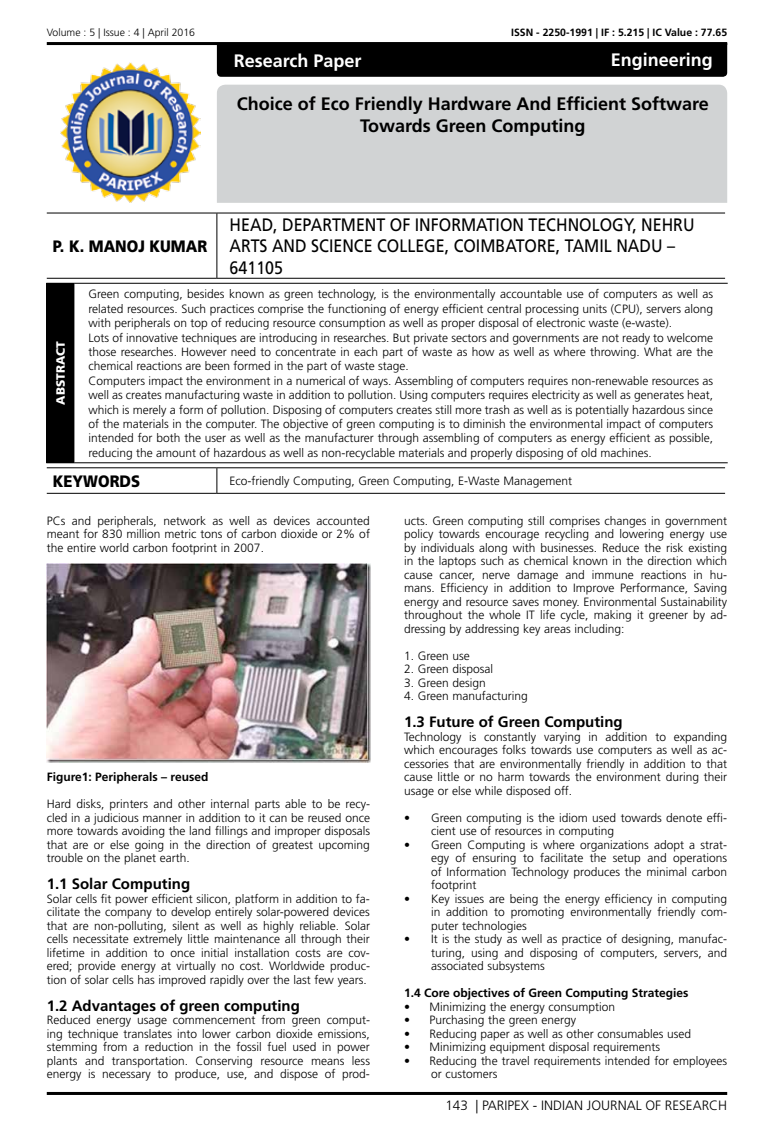
<style>
.page{position:relative;width:774px;height:1136px;background:#fff}
.page>*{position:absolute;margin:0;border:0;box-sizing:border-box;transform-origin:0 0}
.t1{font:18px/21.6px "Frutiger LT Std";color:#000;scale:.89 1}
.t2{font:700 18px/21.6px "Frutiger LT Std";color:#000;text-align:center}
.t3{font:700 18px "Frutiger LT Std";color:#fff}
.t4{font:900 16.5px "Frutiger LT Std";color:#000;scale:.9 1}
.t5{font:700 15px "Frutiger LT Std";color:#000}
.t6{font:300 13.5px "Frutiger LT Std";color:#000}
.t7{font:300 12px/13.5px "Frutiger LT Std";color:#000;text-align:justify}
.t8{font:700 12px "Frutiger LT Std";color:#000}
.t9{font:900 12px "Frutiger LT Std";color:#fff}
.t10{font:700 10.5px "Frutiger LT Std";color:#000}
.t11{font:300 10.5px "Frutiger LT Std";color:#000}
</style>
<div class="page">
<hr style="left:47px;top:42px;width:680px;height:3px;background:#000">
<hr style="left:47px;top:1091px;width:680px;height:3px;background:#000">
<div style="left:217px;top:85px;width:510px;height:118px;background:#d1d3d4"></div>
<div style="left:217px;top:45px;width:510px;height:32px;background:#000"></div>
<img style="left:61px;top:63px;width:139px;height:140px">
<hr style="left:47px;top:213px;width:170px;height:1px;background:#000">
<hr style="left:217px;top:213px;width:508px;height:1px;background:#000">
<hr style="left:216px;top:213px;width:1px;height:65px;background:#000">
<hr style="left:47px;top:278px;width:170px;height:1px;background:#000">
<hr style="left:217px;top:278px;width:508px;height:1px;background:#000">
<hr style="left:47px;top:467px;width:170px;height:1px;background:#000">
<hr style="left:217px;top:467px;width:508px;height:1px;background:#000">
<svg style="left:216px;top:468px;width:1px;height:25px"></svg>
<hr style="left:47px;top:493px;width:170px;height:1px;background:#000">
<hr style="left:217px;top:493px;width:508px;height:1px;background:#000">
<div style="left:47px;top:283px;width:27px;height:179px;background:#000"></div>
<hr style="left:46px;top:283px;width:1px;height:179px;background:#000">
<hr style="left:74px;top:283px;width:654px;height:1px;background:#000">
<hr style="left:74px;top:283px;width:1px;height:179px;background:#000">
<svg style="left:46px;top:462px;width:28px;height:1px"></svg>
<hr style="left:74px;top:462px;width:654px;height:1px;background:#000">
<img style="left:47px;top:563px;width:323px;height:199px">
<p class="t11" style="left:47px;top:27px;width:150px">Volume : 5 | Issue : 4 | April 2016</p>
<p class="t10" style="left:511px;top:27px;width:217px">ISSN - 2250-1991 | IF : 5.215 | IC Value : 77.65</p>
<h1 class="t3" style="left:611px;top:49px;width:104px">Engineering</h1>
<h1 class="t3" style="left:234px;top:50px;width:129px">Research Paper</h1>
<h1 class="t2" style="left:237px;top:93px;width:473px">Choice of Eco Friendly Hardware And Efficient Software<br>Towards Green Computing</h1>
<h2 class="t4" style="left:53px;top:236px;width:173px">P. K. MANOJ KUMAR</h2>
<h1 class="t1" style="left:230px;top:214px;width:524px">HEAD, DEPARTMENT OF INFORMATION TECHNOLOGY, NEHRU<br>ARTS AND SCIENCE COLLEGE, COIMBATORE, TAMIL NADU –<br>641105</h1>
<p class="t9" style="left:53px;top:404px;width:65px;rotate:-90deg">ABSTRACT</p>
<p class="t7" style="left:88px;top:287px;width:626px;line-height:14.4px;text-align:left">Green computing, besides known as green technology, is the environmentally accountable use of computers as well as related resources. Such practices comprise the functioning of energy efficient central processing units (CPU), servers along with peripherals on top of reducing resource consumption as well as proper disposal of electronic waste (e-waste).<br>Lots of innovative techniques are introducing in researches. But private sectors and governments are not ready to welcome those researches. However need to concentrate in each part of waste as how as well as where throwing. What are the chemical reactions are been formed in the part of waste stage.<br>Computers impact the environment in a numerical of ways. Assembling of computers requires non-renewable resources as well as creates manufacturing waste in addition to pollution. Using computers requires electricity as well as generates heat, which is merely a form of pollution. Disposing of computers creates still more trash as well as is potentially hazardous since of the materials in the computer. The objective of green computing is to diminish the environmental impact of computers intended for both the user as well as the manufacturer through assembling of computers as energy efficient as possible, reducing the amount of hazardous as well as non-recyclable materials and properly disposing of old machines.</p>
<h2 class="t4" style="left:53px;top:471px;width:99px">KEYWORDS</h2>
<p class="t7" style="left:230px;top:474px;width:344px">Eco-friendly Computing, Green Computing, E-Waste Management</p>
<p class="t7" style="left:47px;top:514px;width:325px">PCs and peripherals, network as well as devices accounted meant for 830 million metric tons of carbon dioxide or 2% of the entire world carbon footprint in 2007.</p>
<p class="t8" style="left:47px;top:770px;width:163px">Figure1: Peripherals – reused</p>
<p class="t7" style="left:47px;top:797px;width:325px">Hard disks, printers and other internal parts able to be recy&shy;cled in a judicious manner in addition to it can be reused once more towards avoiding the land fillings and improper disposals that are or else going in the direction of greatest upcoming trouble on the planet earth.</p>
<p class="t5" style="left:47px;top:875px;width:145px">1.1 Solar Computing</p>
<p class="t7" style="left:47px;top:892px;width:325px">Solar cells fit power efficient silicon, platform in addition to fa&shy;cilitate the company to develop entirely solar-powered devices that are non-polluting, silent as well as highly reliable. Solar cells necessitate extremely little maintenance all through their lifetime in addition to once initial installation costs are cov&shy;ered; provide energy at virtually no cost. Worldwide produc&shy;tion of solar cells has improved rapidly over the last few years.</p>
<p class="t5" style="left:47px;top:996px;width:255px">1.2 Advantages of green computing</p>
<p class="t7" style="left:47px;top:1013px;width:325px">Reduced energy usage commencement from green comput&shy;ing technique translates into lower carbon dioxide emissions, stemming from a reduction in the fossil fuel used in power plants and transportation. Conserving resource means less energy is necessary to produce, use, and dispose of prod-</p>
<p class="t7" style="left:404px;top:514px;width:325px">ucts. Green computing still comprises changes in government policy towards encourage recycling and lowering energy use by individuals along with businesses. Reduce the risk existing in the laptops such as chemical known in the direction which cause cancer, nerve damage and immune reactions in hu&shy;mans. Efficiency in addition to Improve Performance, Saving energy and resource saves money. Environmental Sustainability throughout the whole IT life cycle, making it greener by ad&shy;dressing by addressing key areas including:</p>
<p class="t7" style="left:404px;top:649px;width:67px">1. Green use</p>
<p class="t7" style="left:404px;top:662px;width:91px">2. Green disposal</p>
<p class="t7" style="left:404px;top:676px;width:83px">3. Green design</p>
<p class="t7" style="left:404px;top:689px;width:125px">4. Green manufacturing</p>
<p class="t5" style="left:404px;top:713px;width:220px">1.3 Future of Green Computing</p>
<p class="t7" style="left:404px;top:730px;width:325px">Technology is constantly varying in addition to expanding which encourages folks towards use computers as well as ac&shy;cessories that are environmentally friendly in addition to that cause little or no harm towards the environment during their usage or else while disposed off.</p>
<p class="t7" style="left:431px;top:811px;width:298px;text-indent:-27px">• Green computing is the idiom used towards denote effi&shy;cient use of resources in computing</p>
<p class="t7" style="left:431px;top:838px;width:298px;text-indent:-27px">• Green Computing is where organizations adopt a strat&shy;egy of ensuring to facilitate the setup and operations of Information Technology produces the minimal carbon footprint</p>
<p class="t7" style="left:431px;top:892px;width:298px;text-indent:-27px">• Key issues are being the energy efficiency in computing in addition to promoting environmentally friendly com&shy;puter technologies</p>
<p class="t7" style="left:431px;top:932px;width:298px;text-indent:-27px">• It is the study as well as practice of designing, manufac&shy;turing, using and disposing of computers, servers, and associated subsystems</p>
<p class="t8" style="left:404px;top:986px;width:286px">1.4 Core objectives of Green Computing Strategies</p>
<p class="t7" style="left:404px;top:1000px;width:213px">• Minimizing the energy consumption</p>
<p class="t7" style="left:404px;top:1013px;width:174px">• Purchasing the green energy</p>
<p class="t7" style="left:404px;top:1027px;width:289px">• Reducing paper as well as other consumables used</p>
<p class="t7" style="left:404px;top:1040px;width:258px">• Minimizing equipment disposal requirements</p>
<p class="t7" style="left:431px;top:1054px;width:298px;text-indent:-27px">• Reducing the travel requirements intended for employees or customers</p>
<p class="t6" style="left:445px;top:1097px;width:283px">143 | PARIPEX - INDIAN JOURNAL OF RESEARCH</p>
</div>
